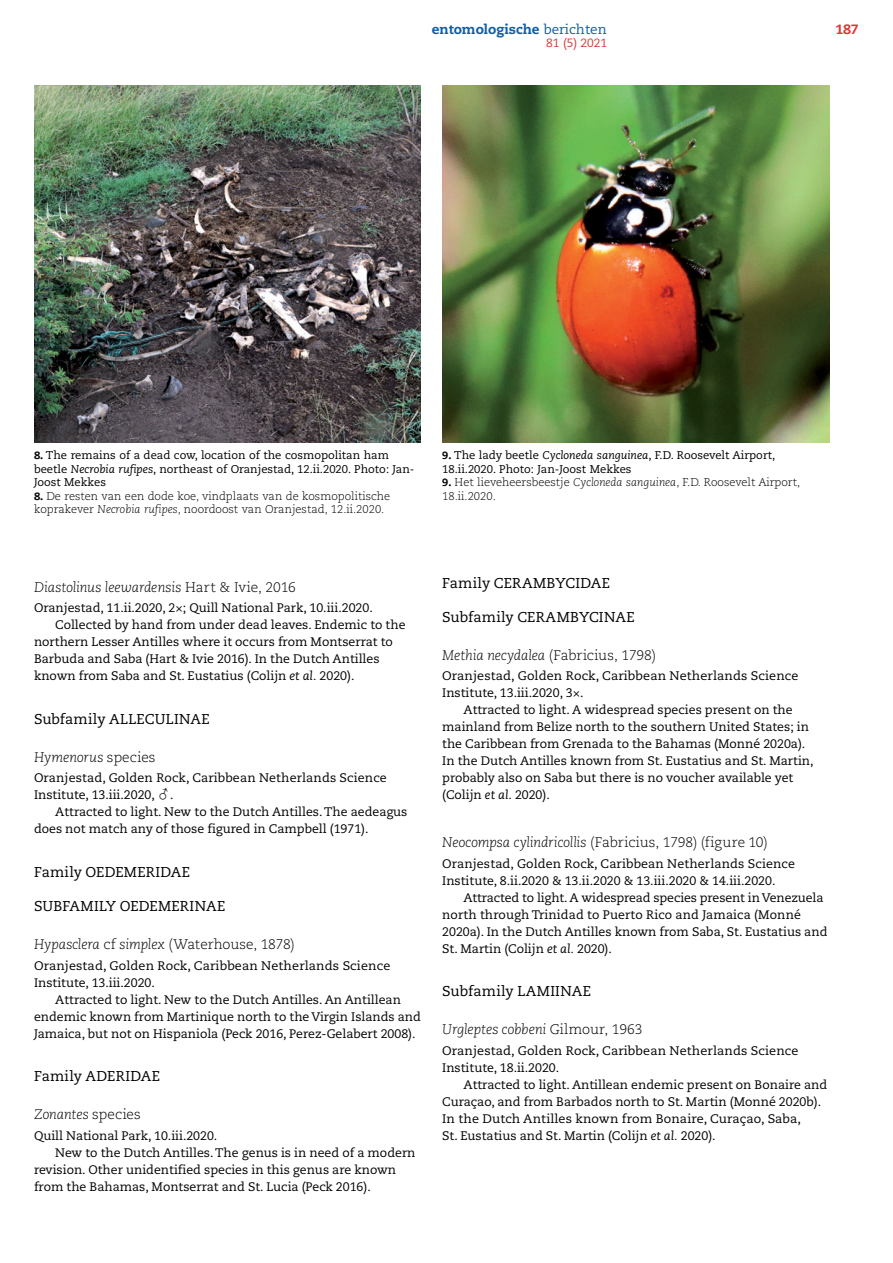
<style>
.page{position:relative;width:893px;height:1263px;background:#fff}
.page>*{position:absolute;margin:0;border:0;box-sizing:border-box;transform-origin:0 0}
.t1{font:14.25px "Caecilia LT Std";letter-spacing:.015em;color:#000}
.t2{font:300 13.8px "Caecilia LT Std";letter-spacing:-.005em;color:#000}
.t3{font:italic 300 13.8px "Caecilia LT Std";letter-spacing:-.005em;color:#000}
.t4{font:800 13.5px "Caecilia LT Std";color:#115fa4}
.t5{font:800 13.5px "Caecilia LT Std";color:#d93a37}
.t6{font:12.3px/17px "Caecilia LT Std";color:#000}
.t7{font:12px "Caecilia LT Std";color:#d93a37}
.t8{font:11.25px/13.5px "Caecilia LT Std";color:#000}
.t9{font:300 11.25px/13.5px "Caecilia LT Std";color:#000}
.s1{font-weight:400}
.s2{font-weight:800;font-size:10.5px}
.s3{font-style:italic}
.s4{font-style:normal}
.s5{font-family:"Universal Newswith Comm Pi";font-size:15px}
</style>
<div class="page">
<img style="left:442px;top:85px;width:387px;height:357px">
<img style="left:34px;top:85px;width:387px;height:357px">
<p class="t4" style="left:432px;top:21px;width:177px">entomologische <span class="s1">berichten</span></p>
<p class="t5" style="left:835px;top:21px;width:25px">187</p>
<p class="t7" style="left:546px;top:36px;width:62px">81 (5) 2021</p>
<p class="t8" style="left:34px;top:449px;width:382px"><span class="s2">8.</span> The remains of a dead cow, location of the cosmopolitan ham beetle <span class="s3">Necrobia rufipes</span>, northeast of Oranjestad, 12.ii.2020. Photo: Jan-<br>Joost Mekkes</p>
<p class="t9" style="left:34px;top:489px;width:358px"><span class="s2">8.</span> De resten van een dode koe, vindplaats van de kosmopolitische koprakever <span class="s3">Necrobia rufipes</span>, noordoost van Oranjestad, 12.ii.2020.</p>
<p class="t8" style="left:442px;top:449px;width:335px"><span class="s2">9.</span> The lady beetle <span class="s3">Cycloneda sanguinea</span>, F.D. Roosevelt Airport,<br>18.ii.2020. Photo: Jan-Joost Mekkes</p>
<p class="t9" style="left:442px;top:476px;width:359px"><span class="s2">9.</span> Het lieveheersbeestje <span class="s3">Cycloneda sanguinea</span>, F.D. Roosevelt Airport,<br>18.ii.2020.</p>
<p class="t3" style="left:34px;top:579px;width:263px">Diastolinus leewardensis <span class="s4">Hart &amp; Ivie, 2016</span></p>
<p class="t6" style="left:34px;top:600px;width:340px">Oranjestad, 11.ii.2020, 2×; Quill National Park, 10.iii.2020.</p>
<p class="t6" style="left:55px;top:617px;width:352px">Collected by hand from under dead leaves. Endemic to the</p>
<p class="t6" style="left:34px;top:634px;width:360px">northern Lesser Antilles where it occurs from Montserrat to</p>
<p class="t6" style="left:34px;top:651px;width:347px">Barbuda and Saba (Hart &amp; Ivie 2016). In the Dutch Antilles</p>
<p class="t6" style="left:34px;top:668px;width:322px">known from Saba and St. Eustatius (Colijn <span class="s3">et al.</span> 2020).</p>
<p class="t1" style="left:34px;top:711px;width:177px">Subfamily ALLECULINAE</p>
<p class="t3" style="left:34px;top:749px;width:123px">Hymenorus <span class="s4">species</span></p>
<p class="t6" style="left:34px;top:770px;width:354px">Oranjestad, Golden Rock, Caribbean Netherlands Science<br>Institute, 13.iii.2020, <span class="s5">?</span>.</p>
<p class="t6" style="left:34px;top:804px;width:375px;text-indent:21px">Attracted to light. New to the Dutch Antilles. The aedeagus does not match any of those figured in Campbell (1971).</p>
<p class="t1" style="left:34px;top:864px;width:158px">Family OEDEMERIDAE</p>
<p class="t1" style="left:34px;top:898px;width:193px">SUBFAMILY OEDEMERINAE</p>
<p class="t2" style="left:34px;top:936px;width:262px"><span class="s3">Hypasclera</span> cf <span class="s3">simplex</span> (Waterhouse, 1878)</p>
<p class="t6" style="left:34px;top:957px;width:358px">Oranjestad, Golden Rock, Caribbean Netherlands Science<br>Institute, 13.iii.2020.</p>
<p class="t6" style="left:34px;top:991px;width:388px;text-align:center">Attracted to light. New to the Dutch Antilles. An Antillean endemic known from Martinique north to the Virgin Islands and<br>Jamaica, but not on Hispaniola (Peck 2016, Perez-Gelabert 2008).</p>
<p class="t1" style="left:34px;top:1068px;width:128px">Family ADERIDAE</p>
<p class="t3" style="left:34px;top:1106px;width:108px">Zonantes <span class="s4">species</span></p>
<p class="t6" style="left:34px;top:1127px;width:185px">Quill National Park, 10.iii.2020.</p>
<p class="t6" style="left:55px;top:1144px;width:362px">New to the Dutch Antilles. The genus is in need of a modern</p>
<p class="t6" style="left:34px;top:1161px;width:364px">revision. Other unidentified species in this genus are known</p>
<p class="t6" style="left:34px;top:1178px;width:338px">from the Bahamas, Montserrat and St. Lucia (Peck 2016).</p>
<p class="t1" style="left:442px;top:575px;width:169px">Family CERAMBYCIDAE</p>
<p class="t1" style="left:442px;top:609px;width:194px">Subfamily CERAMBYCINAE</p>
<p class="t2" style="left:442px;top:647px;width:215px"><span class="s3">Methia necydalea</span> (Fabricius, 1798)</p>
<p class="t6" style="left:442px;top:668px;width:358px">Oranjestad, Golden Rock, Caribbean Netherlands Science<br>Institute, 13.iii.2020, 3×.</p>
<p class="t6" style="left:442px;top:702px;width:373px;text-indent:21px">Attracted to light. A widespread species present on the mainland from Belize north to the southern United States; in the Caribbean from Grenada to the Bahamas (Monné 2020a).<br>In the Dutch Antilles known from St. Eustatius and St. Martin, probably also on Saba but there is no voucher available yet (Colijn <span class="s3">et al.</span> 2020).</p>
<p class="t2" style="left:442px;top:834px;width:327px"><span class="s3">Neocompsa cylindricollis</span> (Fabricius, 1798) (figure 10)</p>
<p class="t6" style="left:442px;top:855px;width:354px">Oranjestad, Golden Rock, Caribbean Netherlands Science<br>Institute, 8.ii.2020 &amp; 13.ii.2020 &amp; 13.iii.2020 &amp; 14.iii.2020.</p>
<p class="t6" style="left:442px;top:889px;width:387px;text-indent:21px">Attracted to light. A widespread species present in Venezuela north through Trinidad to Puerto Rico and Jamaica (Monné 2020a). In the Dutch Antilles known from Saba, St. Eustatius and St. Martin (Colijn <span class="s3">et al.</span> 2020).</p>
<p class="t1" style="left:442px;top:983px;width:150px">Subfamily LAMIINAE</p>
<p class="t3" style="left:442px;top:1021px;width:202px">Urgleptes cobbeni <span class="s4">Gilmour, 1963</span></p>
<p class="t6" style="left:442px;top:1042px;width:358px">Oranjestad, Golden Rock, Caribbean Netherlands Science<br>Institute, 18.ii.2020.</p>
<p class="t6" style="left:442px;top:1076px;width:387px;text-indent:21px">Attracted to light. Antillean endemic present on Bonaire and Curaçao, and from Barbados north to St. Martin (Monné 2020b).<br>In the Dutch Antilles known from Bonaire, Curaçao, Saba,<br>St. Eustatius and St. Martin (Colijn <span class="s3">et al.</span> 2020).</p>
</div>
